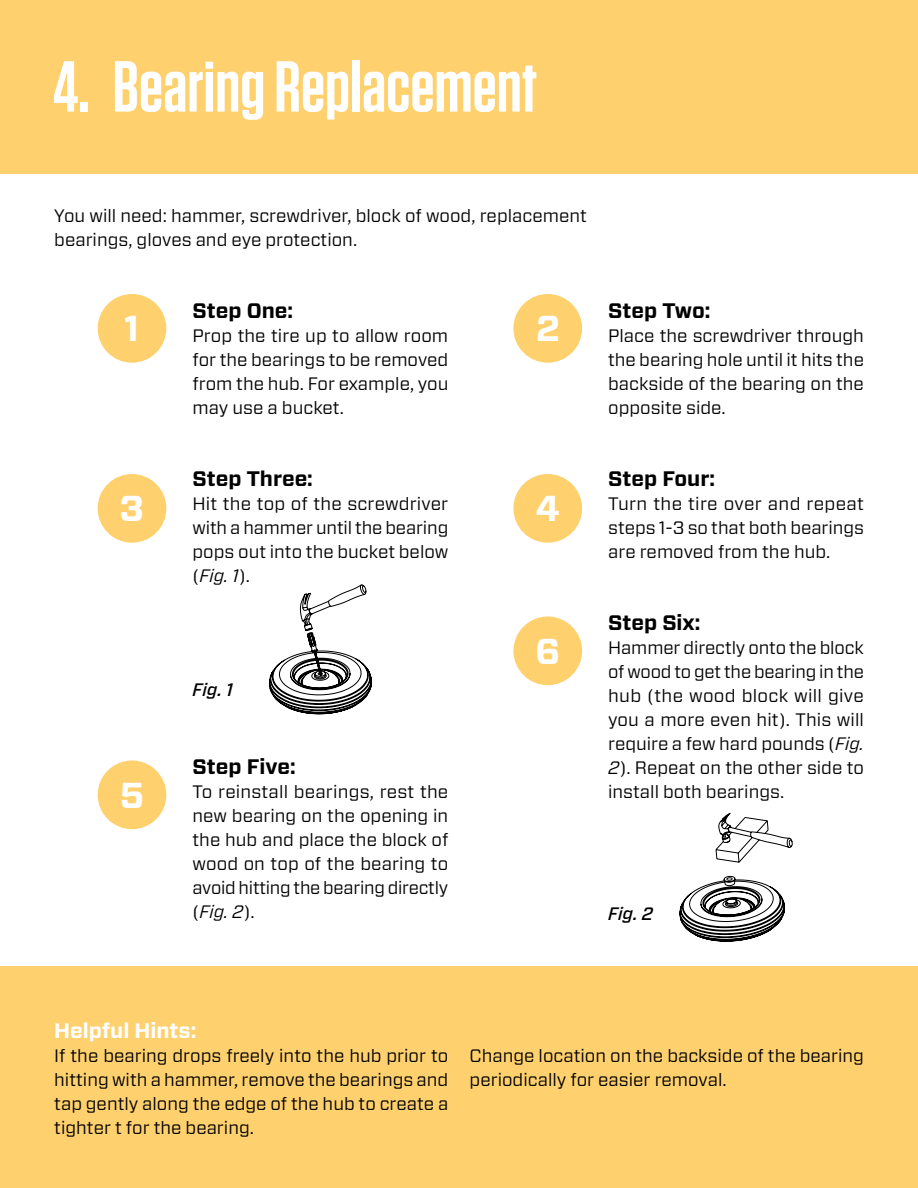
<style>
.page{position:relative;width:918px;height:1188px;background:#fff}
.page>*{position:absolute;margin:0;border:0;box-sizing:border-box;transform-origin:0 0}
.t1{font:600 72px "Tungsten";color:#fff}
.t2{font:700 36px "Forza";color:#fff}
.t3{font:700 21px "Forza";color:#000}
.t4{font:700 21px "Forza";color:#fff}
.t5{font:18px/24px "Forza";color:#000;text-align:justify}
.t6{font:italic 500 18px "Forza";color:#000}
.s1{font-style:italic}
</style>
<div class="page">
<div style="left:0;top:0;width:918px;height:174px;background:#ffd16e"></div>
<div style="left:0;top:966px;width:918px;height:222px;background:#ffd16e"></div>
<div style="left:98px;top:294px;width:68px;height:69px;background:#ffd16e;border-radius:50%"></div>
<div style="left:513px;top:294px;width:69px;height:69px;background:#ffd16e;border-radius:50%"></div>
<div style="left:98px;top:474px;width:68px;height:69px;background:#ffd16e;border-radius:50%"></div>
<div style="left:513px;top:474px;width:69px;height:69px;background:#ffd16e;border-radius:50%"></div>
<div style="left:98px;top:761px;width:68px;height:68px;background:#ffd16e;border-radius:50%"></div>
<div style="left:513px;top:617px;width:69px;height:68px;background:#ffd16e;border-radius:50%"></div>
<svg style="left:680px;top:813px;width:113px;height:129px"></svg>
<svg style="left:269px;top:584px;width:103px;height:130px"></svg>
<h1 class="t1" style="left:53px;top:49px;width:486px">4. Bearing Replacement</h1>
<p class="t5" style="left:54px;top:203px;width:534px">You will need: hammer, screwdriver, block of wood, replacement bearings, gloves and eye protection.</p>
<p class="t3" style="left:193px;top:297px;width:102px">Step One:</p>
<p class="t5" style="left:193px;top:323px;width:257px">Prop the tire up to allow room for the bearings to be removed from the hub. For example, you may use a bucket.</p>
<h2 class="t2" style="left:125px;top:305px;width:16px">1</h2>
<h2 class="t2" style="left:536px;top:305px;width:26px">2</h2>
<p class="t3" style="left:193px;top:465px;width:122px">Step Three:</p>
<p class="t5" style="left:193px;top:491px;width:257px">Hit the top of the screwdriver with a hammer until the bearing pops out into the bucket below (<span class="s1">Fig. 1</span>).</p>
<h2 class="t2" style="left:120px;top:485px;width:26px">3</h2>
<h2 class="t2" style="left:535px;top:485px;width:26px">4</h2>
<h2 class="t2" style="left:120px;top:771px;width:26px">5</h2>
<p class="t6" style="left:193px;top:678px;width:42px">Fig. 1</p>
<p class="t3" style="left:193px;top:753px;width:105px">Step Five:</p>
<p class="t5" style="left:193px;top:779px;width:257px">To reinstall bearings, rest the new bearing on the opening in the hub and place the block of wood on top of the bearing to avoid hitting the bearing directly (<span class="s1">Fig. 2</span>).</p>
<h2 class="t2" style="left:535px;top:627px;width:26px">6</h2>
<p class="t3" style="left:608px;top:297px;width:104px">Step Two:</p>
<p class="t5" style="left:608px;top:323px;width:257px">Place the screwdriver through the bearing hole until it hits the backside of the bearing on the opposite side.</p>
<p class="t3" style="left:608px;top:465px;width:108px">Step Four:</p>
<p class="t5" style="left:608px;top:491px;width:257px">Turn the tire over and repeat steps 1-3 so that both bearings are removed from the hub.</p>
<p class="t3" style="left:608px;top:609px;width:94px">Step Six:</p>
<p class="t5" style="left:608px;top:635px;width:257px">Hammer directly onto the block of wood to get the bearing in the hub (the wood block will give you a more even hit). This will require a few hard pounds (<span class="s1">Fig.<br>2</span>). Repeat on the other side to install both bearings.</p>
<p class="t6" style="left:608px;top:902px;width:46px">Fig. 2</p>
<p class="t4" style="left:54px;top:1017px;width:144px">Helpful Hints:</p>
<p class="t5" style="left:54px;top:1043px;width:396px">If the bearing drops freely into the hub prior to hitting with a hammer, remove the bearings and tap gently along the edge of the hub to create a tighter t for the bearing.</p>
<p class="t5" style="left:470px;top:1043px;width:396px">Change location on the backside of the bearing periodically for easier removal.</p>
</div>
